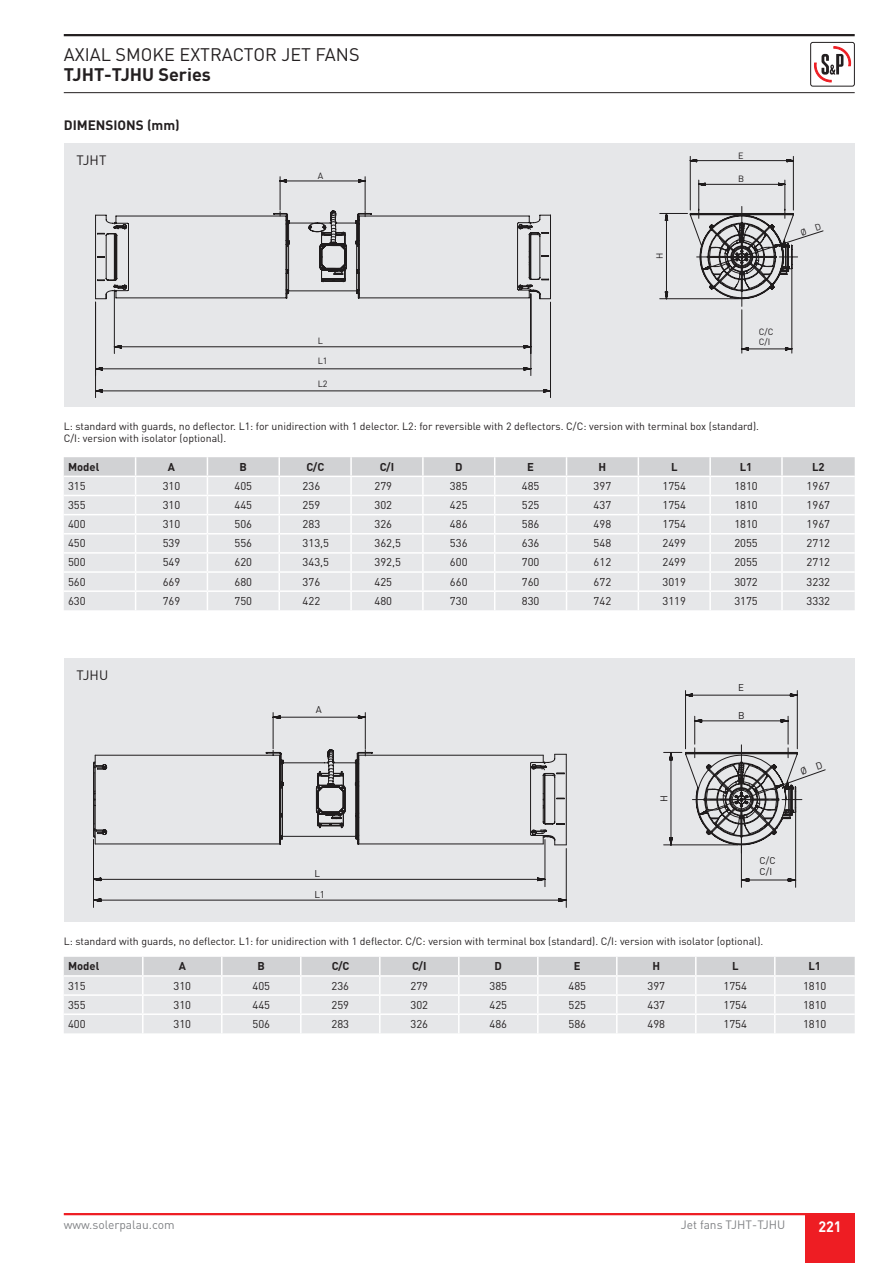
<style>
.page{position:relative;width:893px;height:1263px;background:#fff}
.page>*{position:absolute;margin:0;border:0;box-sizing:border-box;transform-origin:0 0}
.t1{font:18px "DIN";color:#231f20}
.t2{font:700 18px "DIN";color:#231f20}
.t3{font:700 15px "DIN";color:#fff;scale:.95 1}
.t4{font:700 13.5px "DIN";color:#231f20}
.t5{font:13.5px "DIN";color:#231f20}
.t6{font:12px "DIN";color:#808285}
.t7{font:11.25px "DIN";color:#231f20}
.t8{font:700 11.25px "DIN";color:#231f20}
.t9{font:10.5px/12.6px "DIN";color:#231f20}
.t10{font:9.75px/10.8px "DIN";color:#231f20}
.t11{font:9px/9.6px "DIN";color:#231f20}
</style>
<div class="page">
<hr style="left:64px;top:34px;width:791px;height:2px;background:#231f20">
<hr style="left:64px;top:92px;width:791px;height:1px;background:#231f20">
<svg style="left:814px;top:47px;width:37px;height:36px"></svg>
<div style="left:810px;top:42px;width:45px;height:44px;border:1px solid #231f20;border-radius:2px"></div>
<hr style="left:64px;top:1213px;width:791px;height:2px;background:#ee1d23">
<div style="left:805px;top:1214px;width:50px;height:49px;background:#ee1d23"></div>
<div style="left:64px;top:143px;width:791px;height:264px;background:#e6e7e9"></div>
<svg style="left:95px;top:156px;width:728px;height:242px"></svg>
<svg style="left:64px;top:457px;width:791px;height:153px;background:#e5e6e8"></svg>
<div style="left:64px;top:658px;width:791px;height:264px;background:#e6e7e9"></div>
<svg style="left:93px;top:769px;width:732px;height:139px"></svg>
<svg style="left:93px;top:690px;width:705px;height:197px"></svg>
<svg style="left:64px;top:957px;width:791px;height:76px;background:#e2e3e5"></svg>
<svg style="left:800px;top:223px;width:21px;height:13px"></svg>
<svg style="left:93px;top:712px;width:730px;height:141px"></svg>
<h1 class="t1" style="left:64px;top:43px;width:297px">AXIAL SMOKE EXTRACTOR JET FANS</h1>
<h1 class="t2" style="left:64px;top:62px;width:149px">TJHT-TJHU Series</h1>
<p class="t4" style="left:64px;top:117px;width:117px">DIMENSIONS (mm)</p>
<p class="t5" style="left:77px;top:152px;width:31px">TJHT</p>
<p class="t11" style="left:318px;top:171px;width:7px">A</p>
<p class="t11" style="left:318px;top:335px;width:7px">L</p>
<p class="t11" style="left:318px;top:356px;width:11px">L1</p>
<p class="t11" style="left:318px;top:379px;width:11px">L2</p>
<p class="t11" style="left:654px;top:259px;width:8px;rotate:-90deg">H</p>
<p class="t11" style="left:738px;top:150px;width:7px">E</p>
<p class="t11" style="left:738px;top:174px;width:8px">B</p>
<p class="t11" style="left:759px;top:327px;width:16px">C/C<br>C/I</p>
<p class="t9" style="left:64px;top:419px;width:697px">L: standard with guards, no deflector. L1: for unidirection with 1 delector. L2: for reversible with 2 deflectors. C/C: version with terminal box (standard).<br>C/I: version with isolator (optional).</p>
<p class="t8" style="left:68px;top:459px;width:33px">Model</p>
<p class="t8" style="left:168px;top:459px;width:9px">A</p>
<p class="t8" style="left:240px;top:459px;width:9px">B</p>
<p class="t8" style="left:307px;top:459px;width:19px">C/C</p>
<p class="t8" style="left:380px;top:459px;width:16px">C/I</p>
<p class="t8" style="left:455px;top:459px;width:9px">D</p>
<p class="t8" style="left:527px;top:459px;width:8px">E</p>
<p class="t8" style="left:599px;top:459px;width:9px">H</p>
<p class="t8" style="left:671px;top:459px;width:8px">L</p>
<p class="t8" style="left:740px;top:459px;width:14px">L1</p>
<p class="t8" style="left:812px;top:459px;width:14px">L2</p>
<p class="t7" style="left:68px;top:479px;width:19px">315</p>
<p class="t7" style="left:163px;top:479px;width:19px">310</p>
<p class="t7" style="left:235px;top:479px;width:19px">405</p>
<p class="t7" style="left:303px;top:479px;width:19px">236</p>
<p class="t7" style="left:374px;top:479px;width:19px">279</p>
<p class="t7" style="left:450px;top:479px;width:19px">385</p>
<p class="t7" style="left:522px;top:479px;width:19px">485</p>
<p class="t7" style="left:594px;top:479px;width:19px">397</p>
<p class="t7" style="left:662px;top:479px;width:25px">1754</p>
<p class="t7" style="left:734px;top:479px;width:25px">1810</p>
<p class="t7" style="left:807px;top:479px;width:25px">1967</p>
<p class="t7" style="left:68px;top:498px;width:19px">355</p>
<p class="t7" style="left:163px;top:498px;width:19px">310</p>
<p class="t7" style="left:235px;top:498px;width:19px">445</p>
<p class="t7" style="left:303px;top:498px;width:19px">259</p>
<p class="t7" style="left:374px;top:498px;width:19px">302</p>
<p class="t7" style="left:450px;top:498px;width:19px">425</p>
<p class="t7" style="left:522px;top:498px;width:19px">525</p>
<p class="t7" style="left:594px;top:498px;width:19px">437</p>
<p class="t7" style="left:662px;top:498px;width:25px">1754</p>
<p class="t7" style="left:734px;top:498px;width:25px">1810</p>
<p class="t7" style="left:807px;top:498px;width:25px">1967</p>
<p class="t7" style="left:68px;top:517px;width:19px">400</p>
<p class="t7" style="left:163px;top:517px;width:19px">310</p>
<p class="t7" style="left:235px;top:517px;width:19px">506</p>
<p class="t7" style="left:303px;top:517px;width:19px">283</p>
<p class="t7" style="left:374px;top:517px;width:19px">326</p>
<p class="t7" style="left:450px;top:517px;width:19px">486</p>
<p class="t7" style="left:522px;top:517px;width:19px">586</p>
<p class="t7" style="left:594px;top:517px;width:19px">498</p>
<p class="t7" style="left:662px;top:517px;width:25px">1754</p>
<p class="t7" style="left:734px;top:517px;width:25px">1810</p>
<p class="t7" style="left:807px;top:517px;width:25px">1967</p>
<p class="t7" style="left:68px;top:536px;width:19px">450</p>
<p class="t7" style="left:163px;top:536px;width:19px">539</p>
<p class="t7" style="left:235px;top:536px;width:19px">556</p>
<p class="t7" style="left:303px;top:536px;width:28px">313,5</p>
<p class="t7" style="left:374px;top:536px;width:28px">362,5</p>
<p class="t7" style="left:450px;top:536px;width:19px">536</p>
<p class="t7" style="left:522px;top:536px;width:19px">636</p>
<p class="t7" style="left:594px;top:536px;width:19px">548</p>
<p class="t7" style="left:662px;top:536px;width:25px">2499</p>
<p class="t7" style="left:734px;top:536px;width:25px">2055</p>
<p class="t7" style="left:807px;top:536px;width:25px">2712</p>
<p class="t7" style="left:68px;top:555px;width:19px">500</p>
<p class="t7" style="left:163px;top:555px;width:19px">549</p>
<p class="t7" style="left:235px;top:555px;width:19px">620</p>
<p class="t7" style="left:303px;top:555px;width:28px">343,5</p>
<p class="t7" style="left:374px;top:555px;width:28px">392,5</p>
<p class="t7" style="left:450px;top:555px;width:19px">600</p>
<p class="t7" style="left:522px;top:555px;width:19px">700</p>
<p class="t7" style="left:594px;top:555px;width:19px">612</p>
<p class="t7" style="left:662px;top:555px;width:25px">2499</p>
<p class="t7" style="left:734px;top:555px;width:25px">2055</p>
<p class="t7" style="left:807px;top:555px;width:25px">2712</p>
<p class="t7" style="left:68px;top:574px;width:19px">560</p>
<p class="t7" style="left:163px;top:574px;width:19px">669</p>
<p class="t7" style="left:235px;top:574px;width:19px">680</p>
<p class="t7" style="left:303px;top:574px;width:19px">376</p>
<p class="t7" style="left:374px;top:574px;width:19px">425</p>
<p class="t7" style="left:450px;top:574px;width:19px">660</p>
<p class="t7" style="left:522px;top:574px;width:19px">760</p>
<p class="t7" style="left:594px;top:574px;width:19px">672</p>
<p class="t7" style="left:662px;top:574px;width:25px">3019</p>
<p class="t7" style="left:734px;top:574px;width:25px">3072</p>
<p class="t7" style="left:807px;top:574px;width:25px">3232</p>
<p class="t7" style="left:68px;top:594px;width:19px">630</p>
<p class="t7" style="left:163px;top:594px;width:19px">769</p>
<p class="t7" style="left:235px;top:594px;width:19px">750</p>
<p class="t7" style="left:303px;top:594px;width:19px">422</p>
<p class="t7" style="left:374px;top:594px;width:19px">480</p>
<p class="t7" style="left:450px;top:594px;width:19px">730</p>
<p class="t7" style="left:522px;top:594px;width:19px">830</p>
<p class="t7" style="left:594px;top:594px;width:19px">742</p>
<p class="t7" style="left:662px;top:594px;width:25px">3119</p>
<p class="t7" style="left:734px;top:594px;width:25px">3175</p>
<p class="t7" style="left:807px;top:594px;width:25px">3332</p>
<p class="t5" style="left:77px;top:667px;width:33px">TJHU</p>
<p class="t10" style="left:316px;top:704px;width:7px">A</p>
<p class="t10" style="left:314px;top:867px;width:7px">L</p>
<p class="t10" style="left:314px;top:888px;width:12px">L1</p>
<p class="t10" style="left:658px;top:802px;width:8px;rotate:-90deg">H</p>
<p class="t10" style="left:738px;top:681px;width:7px">E</p>
<p class="t10" style="left:738px;top:710px;width:8px">B</p>
<p class="t10" style="left:760px;top:855px;width:17px">C/C<br>C/I</p>
<p class="t9" style="left:64px;top:934px;width:701px">L: standard with guards, no deflector. L1: for unidirection with 1 deflector. C/C: version with terminal box (standard). C/I: version with isolator (optional).</p>
<p class="t8" style="left:68px;top:959px;width:33px">Model</p>
<p class="t8" style="left:179px;top:959px;width:9px">A</p>
<p class="t8" style="left:258px;top:959px;width:9px">B</p>
<p class="t8" style="left:332px;top:959px;width:19px">C/C</p>
<p class="t8" style="left:412px;top:959px;width:16px">C/I</p>
<p class="t8" style="left:495px;top:959px;width:9px">D</p>
<p class="t8" style="left:574px;top:959px;width:8px">E</p>
<p class="t8" style="left:652px;top:959px;width:9px">H</p>
<p class="t8" style="left:732px;top:959px;width:8px">L</p>
<p class="t8" style="left:808px;top:959px;width:14px">L1</p>
<p class="t7" style="left:68px;top:978px;width:19px">315</p>
<p class="t7" style="left:173px;top:978px;width:19px">310</p>
<p class="t7" style="left:252px;top:978px;width:19px">405</p>
<p class="t7" style="left:331px;top:978px;width:19px">236</p>
<p class="t7" style="left:410px;top:978px;width:19px">279</p>
<p class="t7" style="left:489px;top:978px;width:19px">385</p>
<p class="t7" style="left:568px;top:978px;width:19px">485</p>
<p class="t7" style="left:647px;top:978px;width:19px">397</p>
<p class="t7" style="left:724px;top:978px;width:25px">1754</p>
<p class="t7" style="left:803px;top:978px;width:25px">1810</p>
<p class="t7" style="left:68px;top:997px;width:19px">355</p>
<p class="t7" style="left:173px;top:997px;width:19px">310</p>
<p class="t7" style="left:252px;top:997px;width:19px">445</p>
<p class="t7" style="left:331px;top:997px;width:19px">259</p>
<p class="t7" style="left:410px;top:997px;width:19px">302</p>
<p class="t7" style="left:489px;top:997px;width:19px">425</p>
<p class="t7" style="left:568px;top:997px;width:19px">525</p>
<p class="t7" style="left:647px;top:997px;width:19px">437</p>
<p class="t7" style="left:724px;top:997px;width:25px">1754</p>
<p class="t7" style="left:803px;top:997px;width:25px">1810</p>
<p class="t7" style="left:68px;top:1017px;width:19px">400</p>
<p class="t7" style="left:173px;top:1017px;width:19px">310</p>
<p class="t7" style="left:252px;top:1017px;width:19px">506</p>
<p class="t7" style="left:331px;top:1017px;width:19px">283</p>
<p class="t7" style="left:410px;top:1017px;width:19px">326</p>
<p class="t7" style="left:489px;top:1017px;width:19px">486</p>
<p class="t7" style="left:568px;top:1017px;width:19px">586</p>
<p class="t7" style="left:647px;top:1017px;width:19px">498</p>
<p class="t7" style="left:724px;top:1017px;width:25px">1754</p>
<p class="t7" style="left:803px;top:1017px;width:25px">1810</p>
<p class="t6" style="left:64px;top:1217px;width:112px">www.solerpalau.com</p>
<p class="t6" style="left:681px;top:1217px;width:106px">Jet fans TJHT-TJHU</p>
<h2 class="t3" style="left:818px;top:1217px;width:26px">221</h2>
</div>
